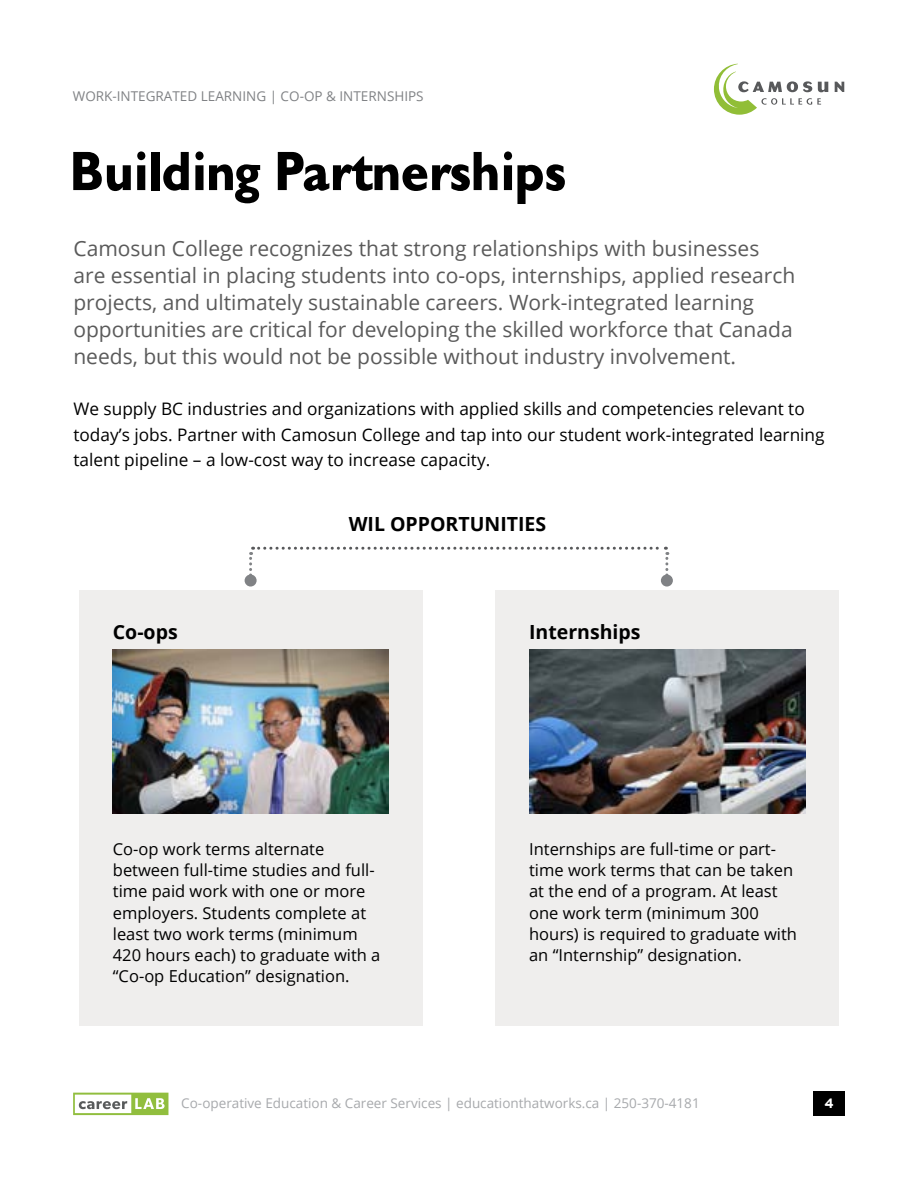
<style>
.page{position:relative;width:918px;height:1188px;background:#fff}
.page>*{position:absolute;margin:0;border:0;box-sizing:border-box;transform-origin:0 0}
.t1{font:700 54px "Gibson";color:#000;scale:.94 1}
.t2{font:21px/27px "Open Sans";color:#5a5a5a}
.t3{font:700 19.5px "Open Sans";color:#000}
.t4{font:17.25px/25.5px "Open Sans";color:#000}
.t5{font:16.5px/21px "Open Sans";color:#000}
.t6{font:13.5px "Open Sans";color:#a7a9ac}
.t7{font:13.5px "Open Sans";color:#808285}
.t8{font:700 13.5px "Gotham";color:#fff}
</style>
<div class="page">
<div style="left:245px;top:575px;width:12px;height:12px;background:#808285;border-radius:50%"></div>
<div style="left:661px;top:575px;width:12px;height:12px;background:#808285;border-radius:50%"></div>
<svg style="left:835px;top:82px;width:9px;height:10px"></svg>
<svg style="left:714px;top:64px;width:114px;height:51px"></svg>
<svg style="left:249px;top:547px;width:419px;height:35px"></svg>
<div style="left:813px;top:1091px;width:32px;height:24px;background:#000"></div>
<div style="left:79px;top:590px;width:344px;height:436px;background:#efeeed"></div>
<img style="left:113px;top:650px;width:275px;height:164px">
<div style="left:495px;top:590px;width:344px;height:436px;background:#efeeed"></div>
<img style="left:529px;top:650px;width:276px;height:164px">
<svg style="left:73px;top:1093px;width:95px;height:22px"></svg>
<p class="t7" style="left:73px;top:87px;width:352px">WORK-INTEGRATED LEARNING | CO-OP &amp; INTERNSHIPS</p>
<h1 class="t1" style="left:71px;top:140px;width:529px">Building Partnerships</h1>
<p class="t2" style="left:73px;top:234px;width:724px">Camosun College recognizes that strong relationships with businesses are essential in placing students into co-ops, internships, applied research projects, and ultimately sustainable careers. Work-integrated learning opportunities are critical for developing the skilled workforce that Canada needs, but this would not be possible without industry involvement.</p>
<p class="t4" style="left:73px;top:396px;width:753px">We supply BC industries and organizations with applied skills and competencies relevant to today’s jobs. Partner with Camosun College and tap into our student work-integrated learning talent pipeline – a low-cost way to increase capacity.</p>
<p class="t3" style="left:113px;top:618px;width:66px">Co-ops</p>
<p class="t3" style="left:349px;top:511px;width:199px">WIL OPPORTUNITIES</p>
<p class="t3" style="left:529px;top:618px;width:113px">Internships</p>
<p class="t5" style="left:113px;top:839px;width:269px">Co-op work terms alternate between full-time studies and full&shy;time paid work with one or more employers. Students complete at least two work terms (minimum<br>420 hours each) to graduate with a “Co-op Education” designation.</p>
<p class="t5" style="left:529px;top:839px;width:269px">Internships are full-time or part&shy;time work terms that can be taken at the end of a program. At least one work term (minimum 300 hours) is required to graduate with an “Internship” designation.</p>
<p class="t6" style="left:181px;top:1094px;width:520px">Co-operative Education &amp; Career Services | educationthatworks.ca | 250-370-4181</p>
<p class="t8" style="left:825px;top:1095px;width:11px">4</p>
</div>
